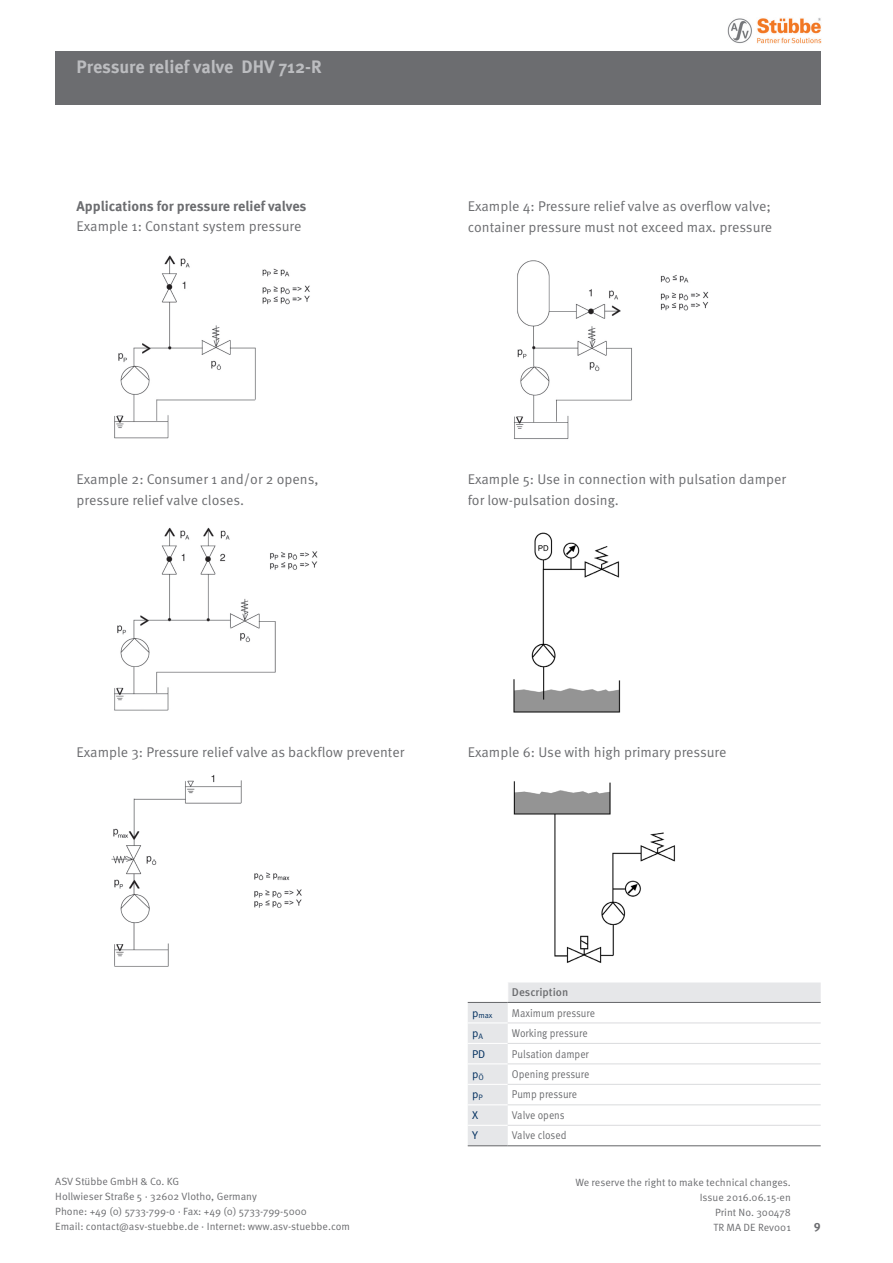
<style>
.page{position:relative;width:893px;height:1263px;background:#fff}
.page>*{position:absolute;margin:0;border:0;box-sizing:border-box;transform-origin:0 0}
.t1{font:700 18px "Meta Pro";color:#bcbdc0}
.t2{font:14.1px/21px "Meta Pro Norm";color:#6c6d70}
.t3{font:700 14.1px "Meta Pro";color:#6c6d70}
.t4{font:700 12px "Meta Pro";color:#6c6d70}
.t5{font:11.25px "Meta Pro Norm";letter-spacing:-.005em;color:#6c6d70;scale:.9 1}
.t6{font:500 11.25px "Meta Pro";color:#6c6d70}
.t7{font:11.25px "Meta Pro Norm";color:#002e5e}
.t8{font:10.5px/15px "Meta Pro Norm";color:#6c6d70}
.t9{font:7.8px "Meta Pro Norm";color:#002e5e}
</style>
<div class="page">
<div style="left:55px;top:51px;width:766px;height:53px;background:#6c6d70"></div>
<img style="left:728px;top:18px;width:94px;height:26px">
<img style="left:114px;top:255px;width:196px;height:184px">
<img style="left:114px;top:527px;width:204px;height:184px">
<img style="left:111px;top:775px;width:191px;height:192px">
<svg style="left:468px;top:982px;width:353px;height:163px"></svg>
<svg style="left:507px;top:982px;width:1px;height:20px"></svg>
<hr style="left:468px;top:1022px;width:40px;height:1px;background:#fff">
<hr style="left:468px;top:1043px;width:40px;height:1px;background:#fff">
<hr style="left:468px;top:1063px;width:40px;height:1px;background:#fff">
<hr style="left:468px;top:1084px;width:40px;height:1px;background:#fff">
<hr style="left:468px;top:1104px;width:40px;height:1px;background:#fff">
<hr style="left:468px;top:1125px;width:40px;height:1px;background:#fff">
<hr style="left:508px;top:1022px;width:313px;height:1px;background:#dcdddf">
<hr style="left:508px;top:1043px;width:313px;height:1px;background:#dcdddf">
<hr style="left:508px;top:1063px;width:313px;height:1px;background:#dcdddf">
<hr style="left:508px;top:1084px;width:313px;height:1px;background:#dcdddf">
<hr style="left:508px;top:1104px;width:313px;height:1px;background:#dcdddf">
<hr style="left:508px;top:1125px;width:313px;height:1px;background:#dcdddf">
<hr style="left:468px;top:1145px;width:40px;height:1px;background:#6c6d70">
<hr style="left:508px;top:1145px;width:313px;height:1px;background:#6c6d70">
<hr style="left:508px;top:1002px;width:313px;height:1px;background:#6c6d70">
<hr style="left:468px;top:1002px;width:40px;height:1px;background:#6c6d70">
<img style="left:514px;top:260px;width:195px;height:179px">
<img style="left:513px;top:532px;width:108px;height:181px">
<img style="left:513px;top:781px;width:162px;height:182px">
<p class="t1" style="left:77px;top:53px;width:247px">Pressure relief valve DHV 712-R</p>
<p class="t3" style="left:77px;top:195px;width:231px">Applications for pressure relief valves</p>
<p class="t2" style="left:77px;top:215px;width:226px">Example 1: Constant system pressure</p>
<p class="t2" style="left:77px;top:467px;width:244px">Example 2: Consumer 1 and/or 2 opens, pressure relief valve closes.</p>
<p class="t2" style="left:468px;top:194px;width:306px">Example 4: Pressure relief valve as overflow valve; container pressure must not exceed max. pressure</p>
<p class="t2" style="left:468px;top:467px;width:320px">Example 5: Use in connection with pulsation damper for low-pulsation dosing.</p>
<p class="t2" style="left:77px;top:740px;width:329px">Example 3: Pressure relief valve as backflow preventer</p>
<p class="t2" style="left:468px;top:740px;width:260px">Example 6: Use with high primary pressure</p>
<p class="t6" style="left:512px;top:984px;width:58px">Description</p>
<p class="t9" style="left:472px;top:1010px;width:22px"><sup>p</sup>max</p>
<p class="t5" style="left:512px;top:1004px;width:94px">Maximum pressure</p>
<p class="t7" style="left:472px;top:1025px;width:12px">p<sub>A</sub></p>
<p class="t5" style="left:512px;top:1025px;width:86px">Working pressure</p>
<p class="t7" style="left:472px;top:1045px;width:15px">PD</p>
<p class="t5" style="left:512px;top:1045px;width:87px">Pulsation damper</p>
<p class="t7" style="left:472px;top:1065px;width:13px">p<sub>Ö</sub></p>
<p class="t5" style="left:512px;top:1065px;width:87px">Opening pressure</p>
<p class="t7" style="left:472px;top:1086px;width:12px">p<sub>P</sub></p>
<p class="t5" style="left:512px;top:1086px;width:74px">Pump pressure</p>
<p class="t7" style="left:472px;top:1106px;width:8px">X</p>
<p class="t5" style="left:512px;top:1106px;width:60px">Valve opens</p>
<p class="t7" style="left:472px;top:1127px;width:7px">Y</p>
<p class="t5" style="left:512px;top:1127px;width:62px">Valve closed</p>
<p class="t8" style="left:55px;top:1173px;width:296px">ASV Stübbe GmbH &amp; Co. KG<br>Hollwieser Straße 5 · 32602 Vlotho, Germany<br>Phone: +49 (0) 5733-799-0 · Fax: +49 (0) 5733-799-5000<br>Email: contact@asv-stuebbe.de · Internet: www.asv-stuebbe.com</p>
<p class="t8" style="left:575px;top:1174px;width:217px;text-align:right">We reserve the right to make technical changes.<br>Issue 2016.06.15-en<br>Print No. 300478<br>TR MA DE Rev001</p>
<p class="t4" style="left:814px;top:1217px;width:8px">9</p>
</div>
